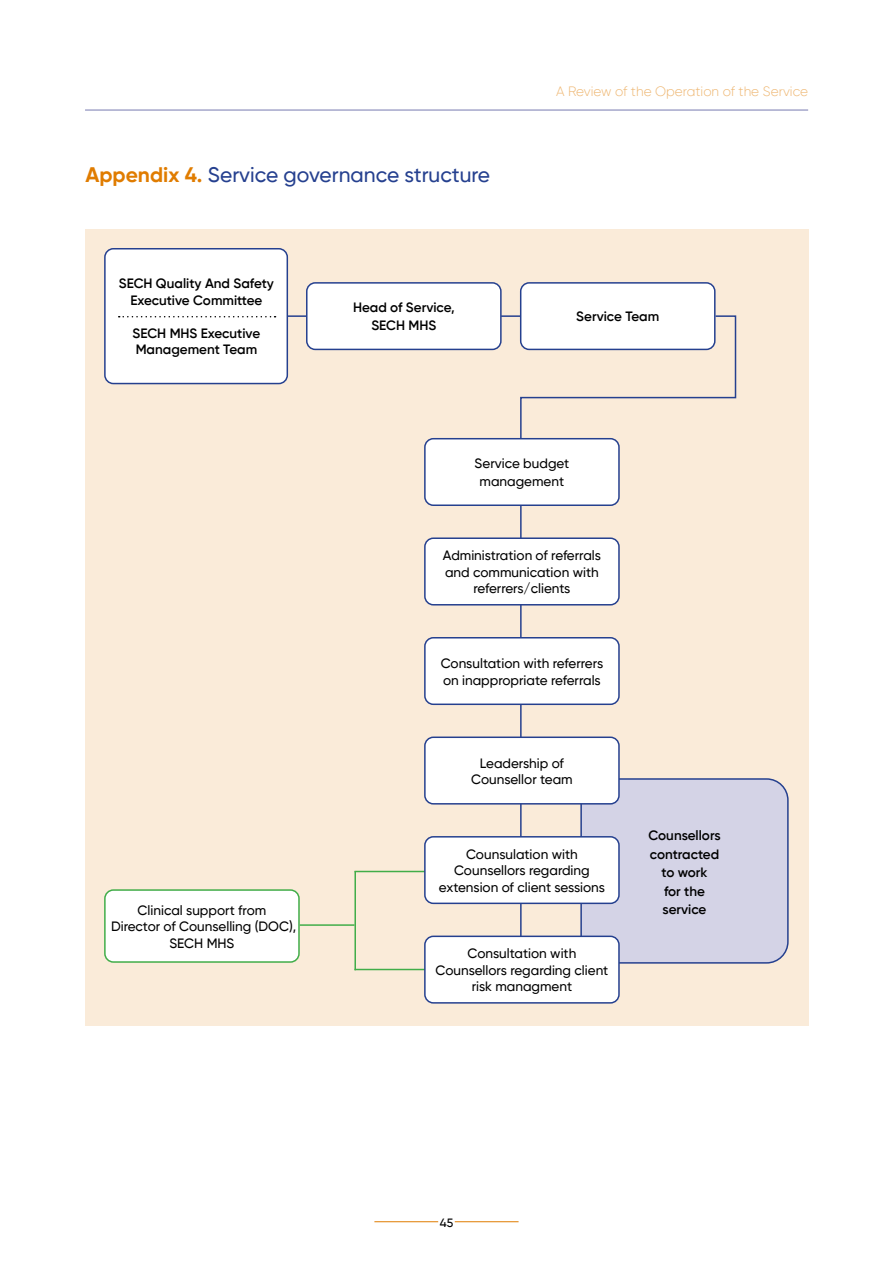
<style>
.page{position:relative;width:893px;height:1263px;background:#fff}
.page>*{position:absolute;margin:0;border:0;box-sizing:border-box;transform-origin:0 0}
.t1{font:500 21px "Gilroy";color:#25408f}
.t2{font:500 13.5px/16.5px "Gilroy";color:#000;text-align:center}
.t3{font:600 13.5px/18.5px "Gilroy";color:#000;text-align:center}
.t4{font:300 13.5px "Gilroy";color:#eeb773}
.t5{font:500 12px "Gilroy";color:#000}
.s1{font-weight:700;color:#e07c00}
</style>
<div class="page">
<hr style="left:374px;top:1221px;width:64px;height:1px;background:#e07c00">
<hr style="left:455px;top:1221px;width:64px;height:1px;background:#e07c00">
<hr style="left:85px;top:110px;width:723px;height:1px;background:#777ab1">
<div style="left:85px;top:230px;width:723px;height:796px;background:#faebd9"></div>
<div style="left:105px;top:249px;width:182px;height:135px;background:#fff;border-radius:9px"></div>
<div style="left:104px;top:248px;width:184px;height:136px;border:2px solid #25408f;border-radius:9px"></div>
<div style="left:581px;top:779px;width:207px;height:184px;background:#d4d3e6;border-radius:21px"></div>
<div style="left:580px;top:778px;width:209px;height:186px;border:2px solid #25408f;border-radius:21px"></div>
<div style="left:307px;top:283px;width:194px;height:66px;background:#fff;border-radius:9px"></div>
<div style="left:306px;top:282px;width:196px;height:68px;border:2px solid #25408f;border-radius:9px"></div>
<div style="left:521px;top:283px;width:194px;height:66px;background:#fff;border-radius:9px"></div>
<div style="left:520px;top:282px;width:195px;height:68px;border:2px solid #25408f;border-radius:9px"></div>
<div style="left:105px;top:890px;width:194px;height:72px;background:#fff;border-radius:9px"></div>
<div style="left:104px;top:889px;width:196px;height:74px;border:2px solid #41ad49;border-radius:9px"></div>
<svg style="left:519px;top:315px;width:218px;height:620px"></svg>
<hr style="left:300px;top:924px;width:54px;height:2px;background:#41ad49">
<hr style="left:354px;top:871px;width:72px;height:1px;background:#41ad49">
<hr style="left:354px;top:969px;width:72px;height:1px;background:#41ad49">
<svg style="left:501px;top:315px;width:19px;height:2px"></svg>
<hr style="left:287px;top:315px;width:20px;height:2px;background:#25408f">
<hr style="left:354px;top:871px;width:2px;height:99px;background:#41ad49">
<svg style="left:119px;top:316px;width:157px;height:1px"></svg>
<div style="left:425px;top:439px;width:194px;height:66px;background:#fff;border-radius:9px"></div>
<div style="left:424px;top:438px;width:196px;height:68px;border:2px solid #25408f;border-radius:9px"></div>
<div style="left:425px;top:538px;width:194px;height:67px;background:#fff;border-radius:9px"></div>
<div style="left:424px;top:537px;width:196px;height:68px;border:2px solid #25408f;border-radius:9px"></div>
<div style="left:425px;top:638px;width:194px;height:66px;background:#fff;border-radius:9px"></div>
<div style="left:424px;top:637px;width:196px;height:68px;border:2px solid #25408f;border-radius:9px"></div>
<div style="left:425px;top:737px;width:194px;height:67px;background:#fff;border-radius:9px"></div>
<div style="left:424px;top:736px;width:196px;height:68px;border:2px solid #25408f;border-radius:9px"></div>
<div style="left:425px;top:837px;width:194px;height:66px;background:#fff;border-radius:9px"></div>
<div style="left:424px;top:836px;width:196px;height:68px;border:2px solid #25408f;border-radius:9px"></div>
<div style="left:425px;top:936px;width:194px;height:67px;background:#fff;border-radius:9px"></div>
<div style="left:424px;top:935px;width:196px;height:68px;border:2px solid #25408f;border-radius:9px"></div>
<h1 class="t1" style="left:85px;top:162px;width:406px"><span class="s1">Appendix 4.</span> Service governance structure</h1>
<p class="t3" style="left:119px;top:275px;width:157px;line-height:16.5px">SECH Quality And Safety<br>Executive Committee</p>
<p class="t3" style="left:133px;top:325px;width:129px;line-height:16.5px;text-align:left">SECH MHS Executive<br>Management Team</p>
<p class="t3" style="left:353px;top:298px;width:103px">Head of Service,<br>SECH MHS</p>
<p class="t4" style="left:556px;top:83px;width:254px">A Review of the Operation of the Service</p>
<p class="t3" style="left:576px;top:307px;width:85px">Service Team</p>
<p class="t2" style="left:474px;top:454px;width:96px;line-height:18.5px">Service budget management</p>
<p class="t2" style="left:443px;top:547px;width:160px">Administration of referrals and communication with referrers/clients</p>
<p class="t2" style="left:441px;top:655px;width:164px;text-align:left">Consultation with referrers on inappropriate referrals</p>
<p class="t2" style="left:111px;top:902px;width:187px">Clinical support from<br>Director of Counselling (DOC),<br>SECH MHS</p>
<p class="t2" style="left:471px;top:754px;width:103px">Leadership of<br>Counsellor team</p>
<p class="t2" style="left:439px;top:846px;width:168px">Counsulation with<br>Counsellors regarding extension of client sessions</p>
<p class="t2" style="left:435px;top:945px;width:174px">Consultation with<br>Counsellors regarding client risk managment</p>
<p class="t3" style="left:648px;top:826px;width:74px">Counsellors contracted to work<br>for the service</p>
<p class="t5" style="left:440px;top:1215px;width:15px">45</p>
</div>
